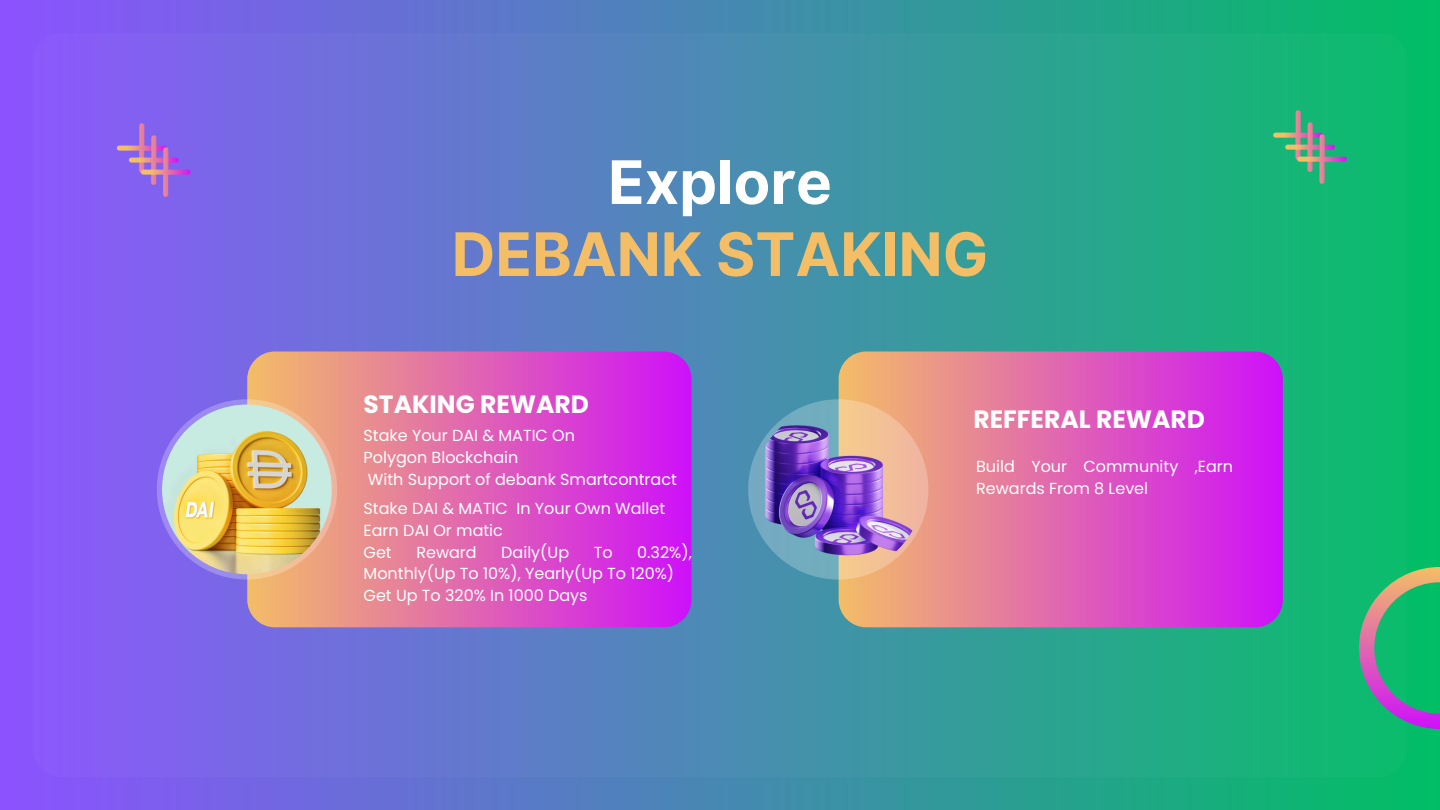
<style>
.page{position:relative;width:1440px;height:810px;background:#fff}
.page>*{position:absolute;margin:0;border:0;box-sizing:border-box;transform-origin:0 0}
.t1{font:700 60px "Inter";color:#f3be66}
.t2{font:700 60px "Inter";color:#fff}
.t3{font:700 25px "Poppins";color:#fff}
.t4{font:16px/21.8px "Poppins";color:#fff}
</style>
<div class="page">
<div style="left:0;top:0;width:1440px;height:810px;background:linear-gradient(to right,#8c52ff,#01be64)"></div>
<div style="left:33px;top:33px;width:1374px;height:744px;background:linear-gradient(to right,#8c59fb,#0bbd6b);border-radius:29px"></div>
<svg style="left:1359px;top:567px;width:81px;height:162px;background:#41a57c"></svg>
<div style="left:247px;top:351px;width:444px;height:276px;background:linear-gradient(to right,#f3bd67,#ce11f9);border-radius:28px"></div>
<svg style="left:157px;top:399px;width:180px;height:181px;background:#c6a4c3"></svg>
<img style="left:162px;top:405px;width:170px;height:169px;border-radius:50%">
<div style="left:839px;top:351px;width:444px;height:276px;background:linear-gradient(to right,#f3bd67,#ce10f9);border-radius:28px"></div>
<svg style="left:748px;top:399px;width:180px;height:181px;background:#b0b2ab"></svg>
<img style="left:753px;top:405px;width:170px;height:169px;border-radius:50%">
<svg style="left:117px;top:123px;width:74px;height:74px;background:#9868da"></svg>
<svg style="left:1273px;top:110px;width:74px;height:74px;background:#44a97d"></svg>
<h2 class="t2" style="left:608px;top:146px;width:225px">Explore</h2>
<p class="t1" style="left:452px;top:218px;width:538px">DEBANK STAKING</p>
<h1 class="t3" style="left:364px;top:387px;width:227px">STAKING REWARD</h1>
<p class="t4" style="left:364px;top:425px;width:213px">Stake Your DAI &amp; MATIC On</p>
<p class="t4" style="left:364px;top:447px;width:156px">Polygon Blockchain</p>
<p class="t4" style="left:368px;top:468px;width:311px">With Support of debank Smartcontract</p>
<p class="t4" style="left:364px;top:498px;width:303px">Stake DAI &amp; MATIC In Your Own Wallet</p>
<p class="t4" style="left:364px;top:519px;width:141px">Earn DAI Or matic</p>
<h3 class="t4" style="left:364px;top:541px;width:30px">Get</h3>
<h3 class="t4" style="left:416px;top:541px;width:62px">Reward</h3>
<h3 class="t4" style="left:501px;top:541px;width:69px">Daily(Up</h3>
<h3 class="t4" style="left:594px;top:541px;width:20px">To</h3>
<h3 class="t4" style="left:364px;top:541px;width:330px;text-indent:274px">0.32%),<br>Monthly(Up To 10%), Yearly(Up To 120%)</h3>
<p class="t4" style="left:364px;top:585px;width:226px">Get Up To 320% In 1000 Days</p>
<p class="t3" style="left:973px;top:402px;width:233px">REFFERAL REWARD</p>
<p class="t4" style="left:976px;top:456px;width:259px">Build Your Community ,Earn<br>Rewards From 8 Level</p>
</div>
